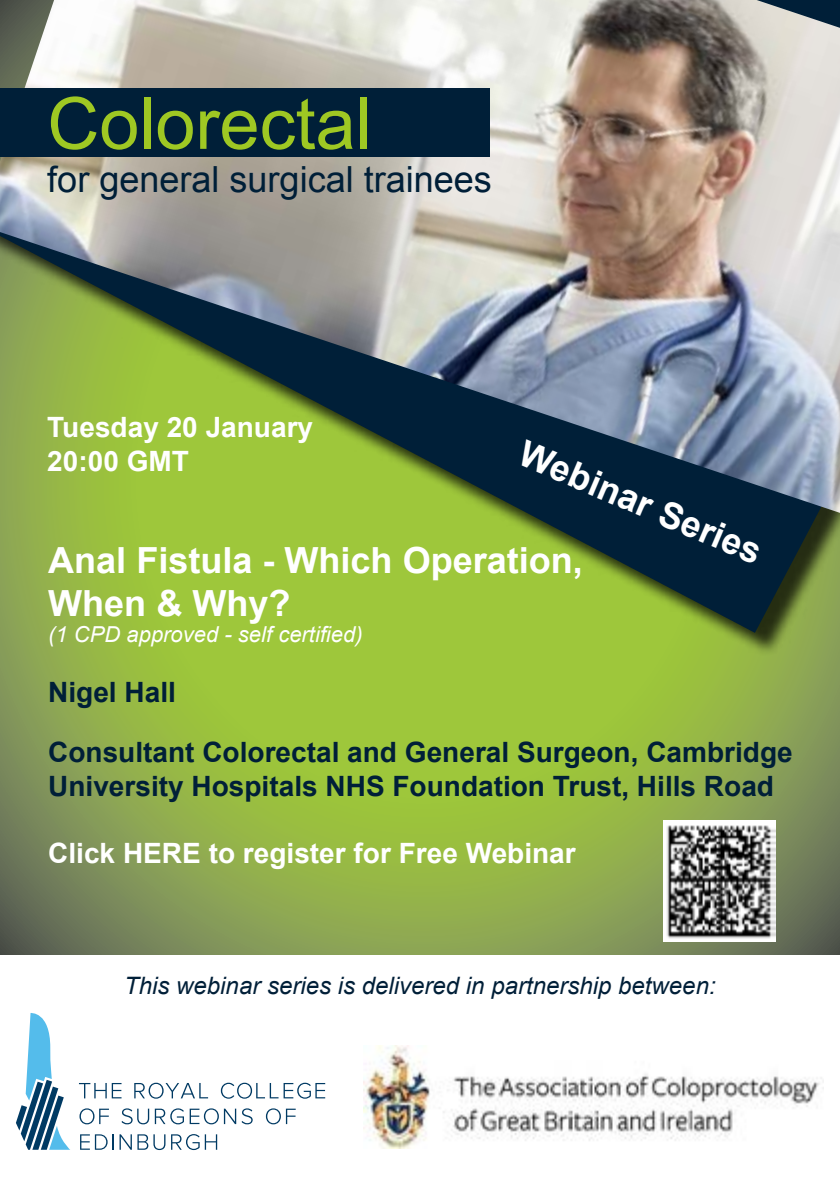
<style>
.page{position:relative;width:840px;height:1191px;background:#fff}
.page>*{position:absolute;margin:0;border:0;box-sizing:border-box;transform-origin:0 0}
.t1{font:72px "Arial";color:#9fc823}
.t2{font:700 36px/43.2px "Arial";color:#fff}
.t3{font:36px "Arial";color:#001f38}
.t4{font:700 28px/60px "Arial";color:#001f38}
.t5{font:700 28px/33.6px "Arial";color:#fff}
.t6{font:italic 24px "Arial";color:#001f38}
.t7{font:italic 22px "Arial";color:#fff}
</style>
<div class="page">
<svg style="left:0;top:657px;width:839px;height:297px;background:#8fad49"></svg>
<div style="left:0;top:0;width:839px;height:657px;background:#000;opacity:.75"></div>
<svg style="left:0;top:513px;width:839px;height:120px;background:#7b9f3b"></svg>
<img style="left:0;top:0;width:839px;height:513px">
<svg style="left:79px;top:1083px;width:42px;height:15px"></svg>
<svg style="left:134px;top:1082px;width:74px;height:16px"></svg>
<svg style="left:221px;top:1082px;width:104px;height:16px"></svg>
<svg style="left:79px;top:1108px;width:30px;height:16px"></svg>
<svg style="left:121px;top:1108px;width:28px;height:16px"></svg>
<svg style="left:155px;top:1108px;width:97px;height:16px"></svg>
<svg style="left:266px;top:1108px;width:29px;height:16px"></svg>
<svg style="left:80px;top:1134px;width:27px;height:15px"></svg>
<svg style="left:113px;top:1134px;width:52px;height:16px"></svg>
<svg style="left:171px;top:1134px;width:28px;height:16px"></svg>
<svg style="left:205px;top:1134px;width:12px;height:15px"></svg>
<svg style="left:16px;top:1013px;width:54px;height:136px"></svg>
<div style="left:0;top:88px;width:489px;height:68px;background:#001f38"></div>
<img style="left:363px;top:1045px;width:459px;height:103px">
<img style="left:663px;top:820px;width:112px;height:121px">
<h1 class="t1" style="left:47px;top:76px;width:326px">Colorectal</h1>
<p class="t3" style="left:47px;top:156px;width:446px">for general surgical trainees</p>
<p class="t5" style="left:47px;top:411px;width:267px">Tuesday 20 January<br>20:00 GMT</p>
<p class="t2" style="left:529px;top:433px;width:261px;rotate:23deg">Webinar Series</p>
<p class="t2" style="left:48px;top:539px;width:536px">Anal Fistula - Which Operation,<br>When &amp; Why?</p>
<p class="t7" style="left:48px;top:620px;width:316px">(1 CPD approved - self certified)</p>
<p class="t4" style="left:48px;top:663px;width:745px">Nigel Hall<br>Consultant Colorectal and General Surgeon, Cambridge</p>
<p class="t4" style="left:48px;top:757px;width:726px">University Hospitals NHS Foundation Trust, Hills Road</p>
<p class="t5" style="left:48px;top:837px;width:528px">Click HERE to register for Free Webinar</p>
<p class="t6" style="left:124px;top:970px;width:592px">This webinar series is delivered in partnership between:</p>
</div>
